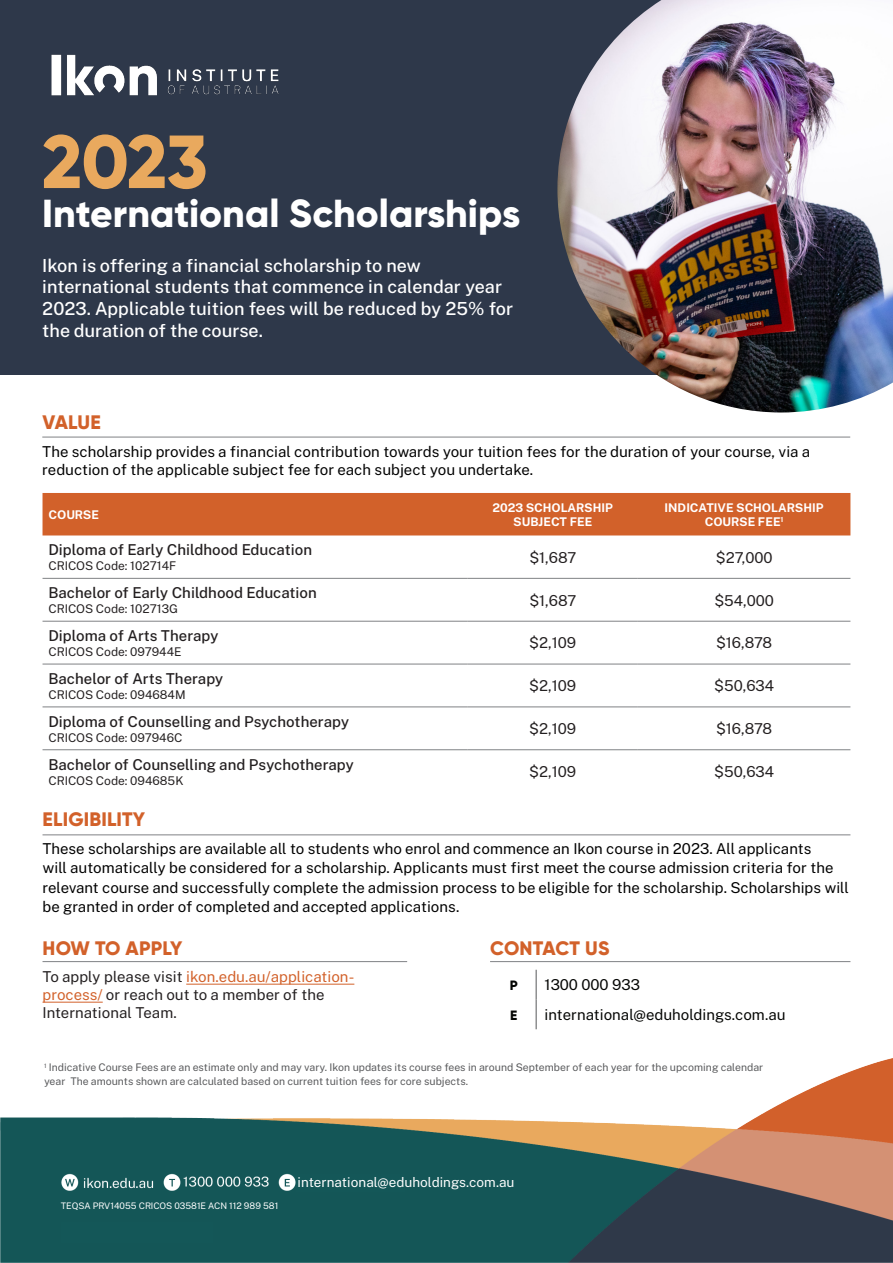
<style>
.page{position:relative;width:893px;height:1263px;background:#fff}
.page>*{position:absolute;margin:0;border:0;box-sizing:border-box;transform-origin:0 0}
.t1{font:800 75px "Gilroy";color:#e9a95e}
.t2{font:800 39px "Gilroy";color:#fff}
.t3{font:800 19.5px "Gilroy";letter-spacing:.01em;color:#d2612a}
.t4{font:500 18px/21.6px "Public Sans";color:#fff}
.t5{font:15px/19.5px "Public Sans";color:#000}
.t6{font:500 15px "Public Sans";color:#231f20}
.t7{font:15px/18px "Public Sans";color:#231f20}
.t8{font:15px "Public Sans";color:#040503}
.t9{font:13.5px "Public Sans";color:#fff}
.t10{font:800 13.5px "Gilroy";color:#040503}
.t11{font:12px "Public Sans";color:#231f20}
.t12{font:700 12px "Public Sans";color:#fff}
.t13{font:10.5px/13.5px "Public Sans";color:#57585a}
.t14{font:9px "Public Sans";color:#fff}
.s1{color:#d2612a}
</style>
<div class="page">
<img style="left:0;top:1058px;width:893px;height:205px">
<div style="left:61px;top:1222px;width:151px;height:20px;background:#145758"></div>
<div style="left:296px;top:1175px;width:108px;height:17px;background:#145758"></div>
<div style="left:0;top:0;width:893px;height:374px;background:#2e384a"></div>
<img style="left:51px;top:54px;width:228px;height:42px">
<div style="left:43px;top:493px;width:807px;height:42px;background:#d2612a"></div>
<hr style="left:43px;top:578px;width:425px;height:1px;background:#808285">
<hr style="left:468px;top:578px;width:170px;height:1px;background:#808285">
<hr style="left:638px;top:578px;width:212px;height:1px;background:#808285">
<hr style="left:43px;top:621px;width:425px;height:1px;background:#808285">
<hr style="left:468px;top:621px;width:170px;height:1px;background:#808285">
<hr style="left:638px;top:621px;width:212px;height:1px;background:#808285">
<hr style="left:43px;top:664px;width:425px;height:1px;background:#808285">
<hr style="left:468px;top:664px;width:170px;height:1px;background:#808285">
<hr style="left:638px;top:664px;width:212px;height:1px;background:#808285">
<hr style="left:43px;top:707px;width:425px;height:1px;background:#808285">
<hr style="left:468px;top:707px;width:170px;height:1px;background:#808285">
<hr style="left:638px;top:707px;width:212px;height:1px;background:#808285">
<hr style="left:43px;top:749px;width:425px;height:1px;background:#808285">
<hr style="left:468px;top:749px;width:170px;height:1px;background:#808285">
<hr style="left:638px;top:749px;width:212px;height:1px;background:#808285">
<hr style="left:43px;top:835px;width:807px;height:1px;background:#808285">
<hr style="left:42px;top:437px;width:808px;height:1px;background:#808285">
<hr style="left:490px;top:961px;width:360px;height:1px;background:#808285">
<hr style="left:43px;top:961px;width:364px;height:1px;background:#808285">
<svg style="left:536px;top:970px;width:1px;height:29px"></svg>
<hr style="left:536px;top:999px;width:1px;height:30px;background:#57585a">
<hr style="left:186px;top:984px;width:168px;height:1px;background:#d2612a">
<hr style="left:43px;top:1002px;width:60px;height:1px;background:#d2612a">
<img style="left:557px;top:0;width:336px;height:412px">
<p class="t1" style="left:42px;top:115px;width:167px">2023</p>
<p class="t2" style="left:42px;top:189px;width:479px">International Scholarships</p>
<p class="t4" style="left:42px;top:254px;width:473px">Ikon is offering a financial scholarship to new international students that commence in calendar year 2023. Applicable tuition fees will be reduced by 25% for the duration of the course.</p>
<p class="t3" style="left:42px;top:409px;width:60px">VALUE</p>
<p class="t5" style="left:42px;top:442px;width:769px;line-height:18px">The scholarship provides a financial contribution towards your tuition fees for the duration of your course, via a reduction of the applicable subject fee for each subject you undertake.</p>
<p class="t12" style="left:49px;top:505px;width:52px">COURSE</p>
<p class="t6" style="left:49px;top:538px;width:265px">Diploma of Early Childhood Education</p>
<p class="t11" style="left:49px;top:557px;width:129px">CRICOS Code: 102714F</p>
<p class="t6" style="left:49px;top:581px;width:270px">Bachelor of Early Childhood Education</p>
<p class="t11" style="left:49px;top:600px;width:131px">CRICOS Code: 102713G</p>
<p class="t6" style="left:49px;top:624px;width:172px">Diploma of Arts Therapy</p>
<p class="t11" style="left:49px;top:643px;width:135px">CRICOS Code: 097944E</p>
<p class="t6" style="left:49px;top:667px;width:176px">Bachelor of Arts Therapy</p>
<p class="t11" style="left:49px;top:685px;width:139px">CRICOS Code: 094684M</p>
<p class="t6" style="left:49px;top:710px;width:302px">Diploma of Counselling and Psychotherapy</p>
<p class="t11" style="left:49px;top:728px;width:135px">CRICOS Code: 097946C</p>
<p class="t6" style="left:49px;top:753px;width:307px">Bachelor of Counselling and Psychotherapy</p>
<p class="t11" style="left:49px;top:771px;width:136px">CRICOS Code: 094685K</p>
<p class="t3" style="left:43px;top:807px;width:104px">ELIGIBILITY</p>
<p class="t12" style="left:492px;top:498px;width:122px">2023 SCHOLARSHIP</p>
<p class="t12" style="left:513px;top:512px;width:81px">SUBJECT FEE</p>
<p class="t12" style="left:665px;top:498px;width:161px">INDICATIVE SCHOLARSHIP</p>
<p class="t12" style="left:705px;top:512px;width:80px">COURSE FEE<sup>1</sup></p>
<p class="t7" style="left:529px;top:548px;width:48px">$1,687</p>
<p class="t7" style="left:716px;top:548px;width:58px">$27,000</p>
<p class="t7" style="left:529px;top:590px;width:48px">$1,687</p>
<p class="t7" style="left:714px;top:590px;width:61px">$54,000</p>
<p class="t7" style="left:529px;top:633px;width:49px">$2,109</p>
<p class="t7" style="left:716px;top:633px;width:58px">$16,878</p>
<p class="t7" style="left:529px;top:676px;width:49px">$2,109</p>
<p class="t7" style="left:714px;top:676px;width:61px">$50,634</p>
<p class="t7" style="left:529px;top:719px;width:49px">$2,109</p>
<p class="t7" style="left:716px;top:719px;width:58px">$16,878</p>
<p class="t7" style="left:529px;top:762px;width:49px">$2,109</p>
<p class="t7" style="left:714px;top:762px;width:61px">$50,634</p>
<p class="t5" style="left:43px;top:838px;width:808px">These scholarships are available all to students who enrol and commence an Ikon course in 2023. All applicants<br>will automatically be considered for a scholarship. Applicants must first meet the course admission criteria for the relevant course and successfully complete the admission process to be eligible for the scholarship. Scholarships will be granted in order of completed and accepted applications.</p>
<p class="t3" style="left:43px;top:936px;width:141px">HOW TO APPLY</p>
<p class="t7" style="left:43px;top:967px;width:313px">To apply please visit <span class="s1">ikon.edu.au/application&shy;process/</span> or reach out to a member of the<br>International Team.</p>
<p class="t3" style="left:490px;top:936px;width:121px">CONTACT US</p>
<p class="t10" style="left:510px;top:977px;width:9px">P</p>
<p class="t8" style="left:545px;top:974px;width:97px">1300 000 933</p>
<p class="t10" style="left:510px;top:1006px;width:9px">E</p>
<p class="t8" style="left:545px;top:1003px;width:242px">international@eduholdings.com.au</p>
<p class="t13" style="left:44px;top:1060px;width:721px"><sup>1</sup> Indicative Course Fees are an estimate only and may vary. Ikon updates its course fees in around September of each year for the upcoming calendar year The amounts shown are calculated based on current tuition fees for core subjects.</p>
<p class="t14" style="left:61px;top:1199px;width:219px">TEQSA PRV14055 CRICOS 03581E ACN 112 989 581</p>
<p class="t9" style="left:298px;top:1172px;width:218px">international@eduholdings.com.au</p>
</div>
